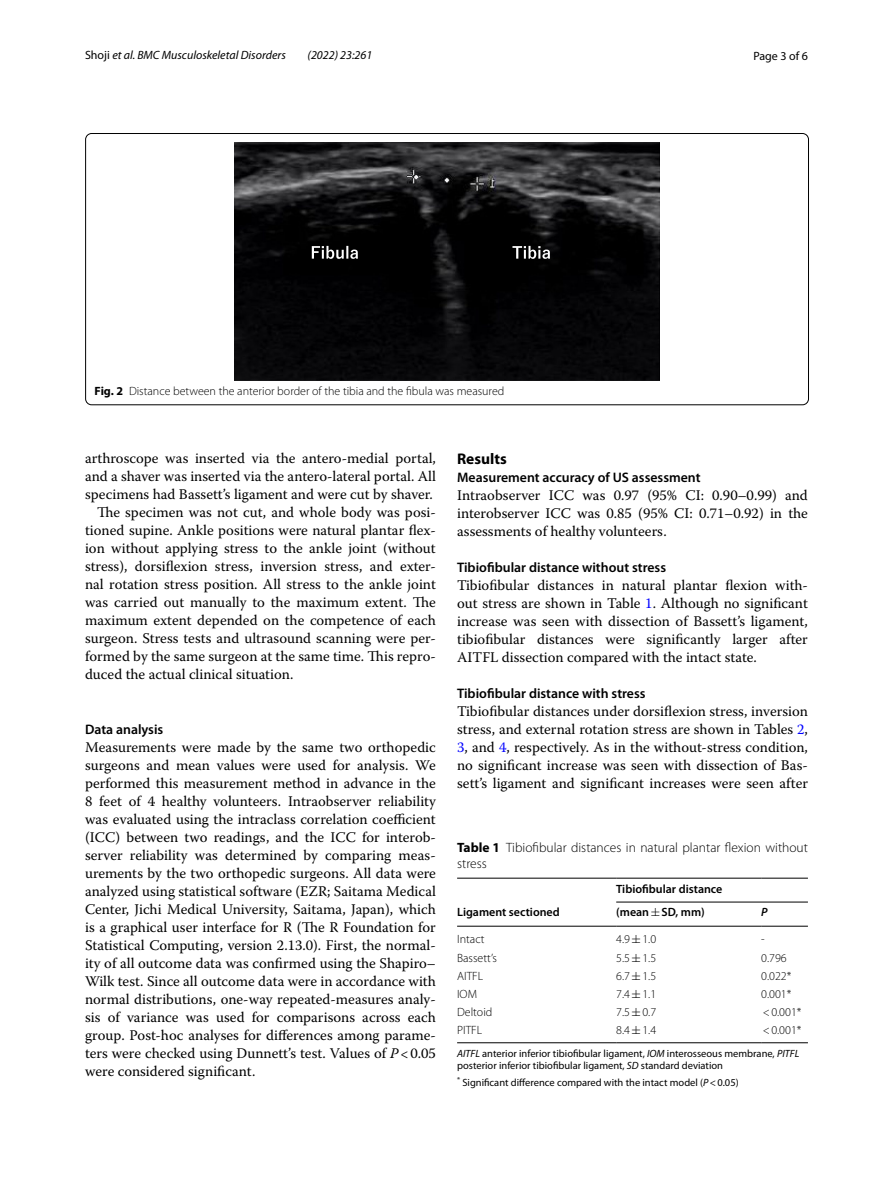
<style>
.page{position:relative;width:893px;height:1187px;background:#fff}
.page>*{position:absolute;margin:0;border:0;box-sizing:border-box;transform-origin:0 0}
.t1{font:700 15.45px "Myriad Pro";color:#000}
.t2{font:14.7px/18px "Warnock Pro";color:#000;text-align:justify}
.t3{font:600 13.8px "Myriad Pro";color:#000}
.t4{font:300 13.5px/16.5px "Myriad Pro";color:#000}
.t5{font:300 12px "Myriad Pro";color:#000}
.t6{font:italic 12px "Myriad Pro";color:#000}
.t7{font:600 12px "Myriad Pro";color:#000}
.t8{font:12px "Myriad Pro";color:#000}
.t9{font:italic 600 12px "Myriad Pro";color:#000}
.t10{font:10.5px/12.8px "Myriad Pro";color:#000}
.s1{font-style:normal}
.s2{font-weight:700}
.s3{font-style:italic}
.s4{color:#00f}
.s5{font-family:"MTSY";font-weight:400}
</style>
<div class="page">
<img style="left:234px;top:142px;width:426px;height:238px">
<svg style="left:512px;top:246px;width:38px;height:13px"></svg>
<svg style="left:312px;top:246px;width:46px;height:13px"></svg>
<hr style="left:457px;top:877px;width:159px;height:1px;background:#000">
<hr style="left:616px;top:877px;width:145px;height:1px;background:#000">
<hr style="left:761px;top:877px;width:47px;height:1px;background:#000">
<hr style="left:457px;top:925px;width:159px;height:1px;background:#000">
<hr style="left:616px;top:925px;width:145px;height:1px;background:#000">
<hr style="left:761px;top:925px;width:47px;height:1px;background:#000">
<hr style="left:457px;top:1042px;width:159px;height:1px;background:#000">
<hr style="left:616px;top:1042px;width:145px;height:1px;background:#000">
<hr style="left:761px;top:1042px;width:47px;height:1px;background:#000">
<hr style="left:616px;top:901px;width:192px;height:1px;background:#000">
<p class="t6" style="left:85px;top:48px;width:202px"><span class="s1">Shoji</span> et al. BMC Musculoskeletal Disorders</p>
<p class="t6" style="left:308px;top:48px;width:66px">(2022) 23:261</p>
<p class="t8" style="left:753px;top:48px;width:56px">Page 3 of 6</p>
<p class="t5" style="left:95px;top:384px;width:411px"><span class="s2">Fig. 2</span> Distance between the anterior border of the tibia and the fibula was measured</p>
<p class="t2" style="left:85px;top:449px;width:352px">arthroscope was inserted via the antero-medial portal,</p>
<p class="t2" style="left:85px;top:467px;width:352px">and a shaver was inserted via the antero-lateral portal. All</p>
<p class="t2" style="left:85px;top:485px;width:349px">specimens had Bassett’s ligament and were cut by shaver.</p>
<p class="t2" style="left:97px;top:503px;width:340px">The specimen was not cut, and whole body was posi-</p>
<p class="t2" style="left:85px;top:521px;width:352px">tioned supine. Ankle positions were natural plantar flex-</p>
<p class="t2" style="left:85px;top:539px;width:352px">ion without applying stress to the ankle joint (without</p>
<p class="t2" style="left:85px;top:557px;width:352px">stress), dorsiflexion stress, inversion stress, and exter-</p>
<p class="t2" style="left:85px;top:575px;width:352px">nal rotation stress position. All stress to the ankle joint</p>
<p class="t2" style="left:85px;top:593px;width:352px">was carried out manually to the maximum extent. The</p>
<p class="t2" style="left:85px;top:611px;width:352px">maximum extent depended on the competence of each</p>
<p class="t2" style="left:85px;top:629px;width:352px">surgeon. Stress tests and ultrasound scanning were per-</p>
<p class="t2" style="left:85px;top:647px;width:352px">formed by the same surgeon at the same time. This repro-</p>
<p class="t2" style="left:85px;top:665px;width:210px">duced the actual clinical situation.</p>
<p class="t3" style="left:85px;top:720px;width:80px">Data analysis</p>
<p class="t2" style="left:85px;top:738px;width:352px">Measurements were made by the same two orthopedic surgeons and mean values were used for analysis. We performed this measurement method in advance in the 8 feet of 4 healthy volunteers. Intraobserver reliability was evaluated using the intraclass correlation coefficient (ICC) between two readings, and the ICC for interob&shy;server reliability was determined by comparing meas&shy;urements by the two orthopedic surgeons. All data were analyzed using statistical software (EZR; Saitama Medical Center, Jichi Medical University, Saitama, Japan), which is a graphical user interface for R (The R Foundation for Statistical Computing, version 2.13.0). First, the normal&shy;ity of all outcome data was confirmed using the Shapiro– Wilk test. Since all outcome data were in accordance with normal distributions, one-way repeated-measures analy&shy;sis of variance was used for comparisons across each group. Post-hoc analyses for differences among parame&shy;ters were checked using Dunnett’s test. Values of <span class="s3">P</span>&lt;0.05 were considered significant.</p>
<p class="t1" style="left:457px;top:448px;width:51px">Results</p>
<p class="t3" style="left:457px;top:468px;width:245px">Measurement accuracy of US assessment</p>
<p class="t2" style="left:457px;top:486px;width:352px">Intraobserver ICC was 0.97 (95% CI: 0.90–0.99) and interobserver ICC was 0.85 (95% CI: 0.71–0.92) in the assessments of healthy volunteers.</p>
<p class="t3" style="left:457px;top:558px;width:210px">Tibiofibular distance without stress</p>
<p class="t2" style="left:457px;top:576px;width:352px">Tibiofibular distances in natural plantar flexion with&shy;out stress are shown in Table <span class="s4">1</span>. Although no significant increase was seen with dissection of Bassett’s ligament, tibiofibular distances were significantly larger after AITFL dissection compared with the intact state.</p>
<p class="t3" style="left:457px;top:684px;width:190px">Tibiofibular distance with stress</p>
<p class="t2" style="left:457px;top:702px;width:352px">Tibiofibular distances under dorsiflexion stress, inversion stress, and external rotation stress are shown in Tables <span class="s4">2</span>, <span class="s4">3</span>, and <span class="s4">4</span>, respectively. As in the without-stress condition, no significant increase was seen with dissection of Bas&shy;sett’s ligament and significant increases were seen after</p>
<p class="t4" style="left:457px;top:839px;width:352px"><span class="s2">Table 1</span> Tibiofibular distances in natural plantar flexion without stress</p>
<p class="t7" style="left:616px;top:880px;width:108px">Tibiofibular distance</p>
<p class="t7" style="left:457px;top:904px;width:104px">Ligament sectioned</p>
<p class="t7" style="left:616px;top:904px;width:90px">(mean<span class="s5">±</span>SD, mm)</p>
<p class="t9" style="left:761px;top:904px;width:8px">P</p>
<p class="t5" style="left:457px;top:932px;width:29px">Intact</p>
<p class="t5" style="left:616px;top:932px;width:41px">4.9<span class="s5">±</span>1.0</p>
<p class="t5" style="left:761px;top:932px;width:5px">-</p>
<p class="t5" style="left:457px;top:950px;width:41px">Bassett’s</p>
<p class="t5" style="left:616px;top:950px;width:41px">5.5<span class="s5">±</span>1.5</p>
<p class="t5" style="left:761px;top:950px;width:27px">0.796</p>
<p class="t5" style="left:457px;top:968px;width:28px">AITFL</p>
<p class="t5" style="left:616px;top:968px;width:41px">6.7<span class="s5">±</span>1.5</p>
<p class="t5" style="left:761px;top:968px;width:32px">0.022*</p>
<p class="t5" style="left:457px;top:987px;width:21px">IOM</p>
<p class="t5" style="left:616px;top:987px;width:41px">7.4<span class="s5">±</span>1.1</p>
<p class="t5" style="left:761px;top:987px;width:32px">0.001*</p>
<p class="t5" style="left:457px;top:1005px;width:37px">Deltoid</p>
<p class="t5" style="left:616px;top:1005px;width:41px">7.5<span class="s5">±</span>0.7</p>
<p class="t5" style="left:763px;top:1005px;width:40px">&lt;0.001*</p>
<p class="t5" style="left:457px;top:1023px;width:27px">PITFL</p>
<p class="t5" style="left:616px;top:1023px;width:41px">8.4<span class="s5">±</span>1.4</p>
<p class="t5" style="left:763px;top:1023px;width:40px">&lt;0.001*</p>
<p class="t10" style="left:457px;top:1046px;width:344px"><span class="s3">AITFL</span> anterior inferior tibiofibular ligament, <span class="s3">IOM</span> interosseous membrane, <span class="s3">PITFL </span>posterior inferior tibiofibular ligament, <span class="s3">SD</span> standard deviation</p>
<p class="t10" style="left:457px;top:1076px;width:283px"><sup>*</sup> Significant difference compared with the intact model (<span class="s3">P</span>&lt;0.05)</p>
</div>
